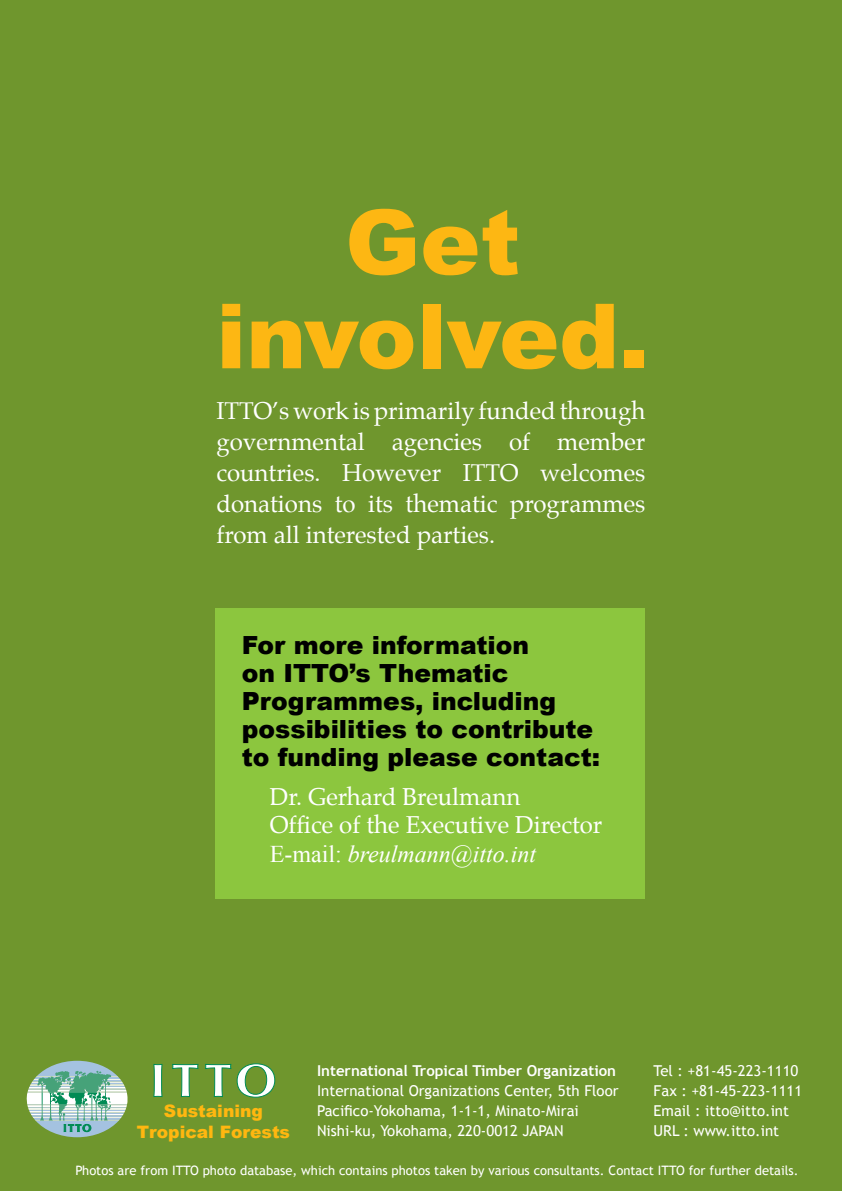
<style>
.page{position:relative;width:842px;height:1191px;background:#6f962d}
.page>*{position:absolute;margin:0;border:0;box-sizing:border-box;transform-origin:0 0}
.t1{font:900 90px/94px "Arial";color:#fdb713;text-align:center}
.t2{font:900 25px/28px "Arial";color:#000}
.t3{font:24px/31px "Palatino";color:#fff}
.t4{font:italic 24px "Times New Roman";color:#fff}
.t5{font:900 17.2px/20.6px "Arial";color:#ffb710;text-align:center}
.t6{font:15px/20px "Trebuchet MS";color:#fff}
.t7{font:700 15px "Trebuchet MS";color:#fff}
.t8{font:13px "Trebuchet MS";color:#fff}
.s1{font-style:normal}
</style>
<div class="page">
<div style="left:215px;top:608px;width:430px;height:290px;background:#8cc63e"></div>
<svg style="left:26px;top:1060px;width:102px;height:77px"></svg>
<svg style="left:154px;top:1064px;width:8px;height:32px"></svg>
<svg style="left:172px;top:1064px;width:26px;height:32px"></svg>
<svg style="left:205px;top:1064px;width:26px;height:32px"></svg>
<svg style="left:237px;top:1063px;width:38px;height:34px"></svg>
<h1 class="t1" style="left:216px;top:192px;width:434px">Get involved.</h1>
<p class="t3" style="left:216px;top:397px;width:430px;text-align:justify">ITTO’s work is primarily funded through governmental agencies of member countries. However ITTO welcomes donations to its thematic programmes from all interested parties.</p>
<p class="t2" style="left:242px;top:630px;width:360px">For more information<br>on ITTO’s Thematic<br>Programmes, including possibilities to contribute to funding please contact:</p>
<p class="t3" style="left:270px;top:784px;width:334px;line-height:28.8px">Dr. Gerhard Breulmann<br>Office of the Executive Director</p>
<p class="t4" style="left:270px;top:840px;width:268px"><span class="s1">E-mail:</span> breulmann@itto.int</p>
<p class="t7" style="left:317px;top:1061px;width:301px">International Tropical Timber Organization</p>
<p class="t6" style="left:317px;top:1080px;width:303px">International Organizations Center, 5th Floor<br>Pacifico-Yokohama, 1-1-1, Minato-Mirai<br>Nishi-ku, Yokohama, 220-0012 JAPAN</p>
<p class="t6" style="left:654px;top:1060px;width:150px">Tel : +81-45-223-1110<br>Fax : +81-45-223-1111<br>Email : itto@itto.int<br>URL : www.itto.int</p>
<p class="t8" style="left:76px;top:1163px;width:724px">Photos are from ITTO photo database, which contains photos taken by various consultants. Contact ITTO for further details.</p>
<p class="t5" style="left:137px;top:1100px;width:155px">Sustaining<br>Tropical Forests</p>
</div>
